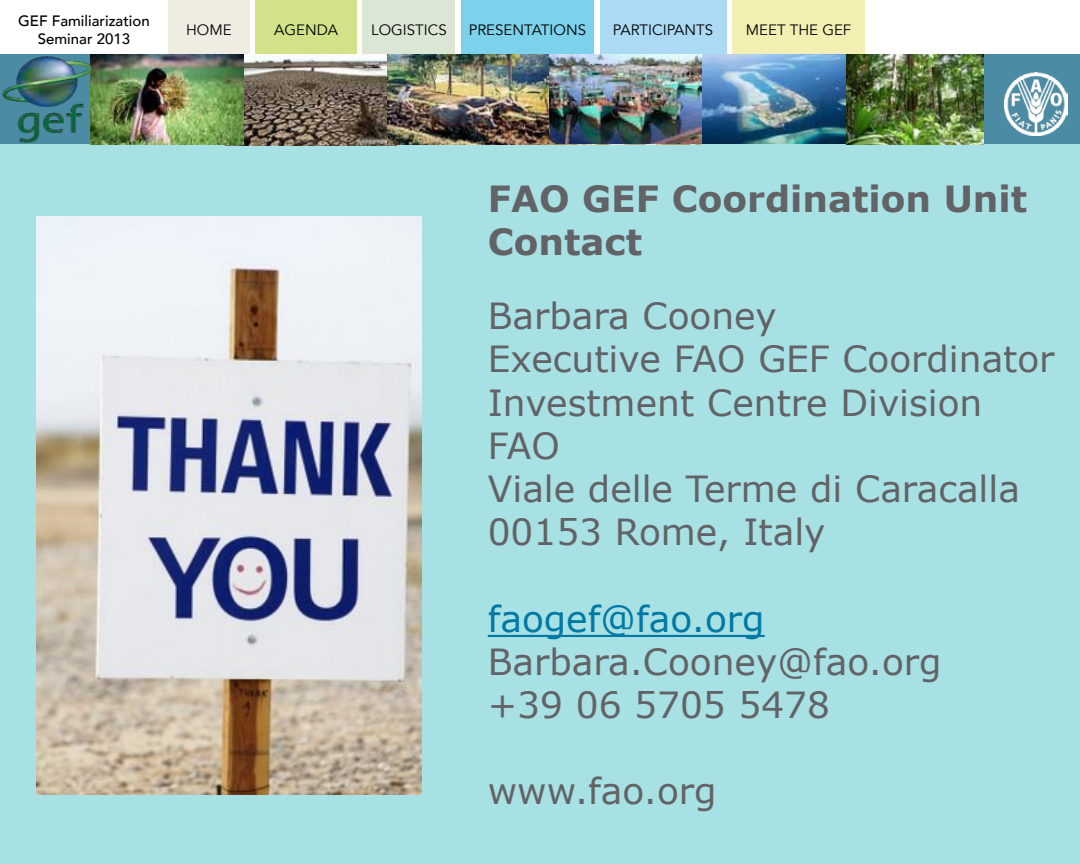
<style>
.page{position:relative;width:1080px;height:864px;background:#fff}
.page>*{position:absolute;margin:0;border:0;box-sizing:border-box;transform-origin:0 0}
.t1{font:36px/43.2px "Verdana";color:#626366}
.t2{font:700 36px/43.2px "Verdana";color:#626366}
.t3{font:36px "Verdana";color:#0079a4}
.t4{font:15px "Avenir";color:#000}
.t5{font:500 15px/18px "Avenir";color:#000;text-align:center}
</style>
<div class="page">
<div style="left:168px;top:0;width:82px;height:54px;background:#efede2"></div>
<div style="left:600px;top:0;width:126px;height:54px;background:#acdaf5"></div>
<div style="left:363px;top:0;width:92px;height:54px;background:#dbe7d4"></div>
<div style="left:732px;top:0;width:133px;height:54px;background:#f3efb3"></div>
<div style="left:256px;top:0;width:101px;height:54px;background:#d2e288"></div>
<div style="left:461px;top:0;width:133px;height:54px;background:#7bd2ea"></div>
<div style="left:0;top:54px;width:1080px;height:810px;background:#a8e1e4"></div>
<div style="left:0;top:54px;width:1080px;height:90px;background:#4c8ba4"></div>
<img style="left:225px;top:54px;width:171px;height:92px">
<img style="left:387px;top:54px;width:459px;height:90px">
<img style="left:1005px;top:72px;width:62px;height:63px">
<img style="left:93px;top:54px;width:150px;height:90px">
<img style="left:2px;top:54px;width:91px;height:90px">
<img style="left:846px;top:54px;width:137px;height:90px">
<svg style="left:488px;top:635px;width:277px;height:2px"></svg>
<img style="left:37px;top:217px;width:384px;height:578px">
<p class="t5" style="left:18px;top:10px;width:133px">GEF Familiarization<br>Seminar 2013</p>
<p class="t4" style="left:186px;top:20px;width:47px">HOME</p>
<p class="t4" style="left:274px;top:20px;width:65px">AGENDA</p>
<p class="t4" style="left:371px;top:20px;width:77px">LOGISTICS</p>
<p class="t4" style="left:469px;top:20px;width:119px">PRESENTATIONS</p>
<p class="t4" style="left:613px;top:20px;width:102px">PARTICIPANTS</p>
<p class="t4" style="left:746px;top:20px;width:107px">MEET THE GEF</p>
<p class="t2" style="left:488px;top:177px;width:541px">FAO GEF Coordination Unit<br>Contact</p>
<p class="t1" style="left:488px;top:294px;width:568px">Barbara Cooney<br>Executive FAO GEF Coordinator<br>Investment Centre Division<br>FAO<br>Viale delle Terme di Caracalla<br>00153 Rome, Italy</p>
<p class="t3" style="left:488px;top:594px;width:278px">faogef@fao.org</p>
<p class="t1" style="left:488px;top:640px;width:455px">Barbara.Cooney@fao.org +39 06 5705 5478</p>
<p class="t1" style="left:488px;top:769px;width:230px">www.fao.org</p>
</div>
